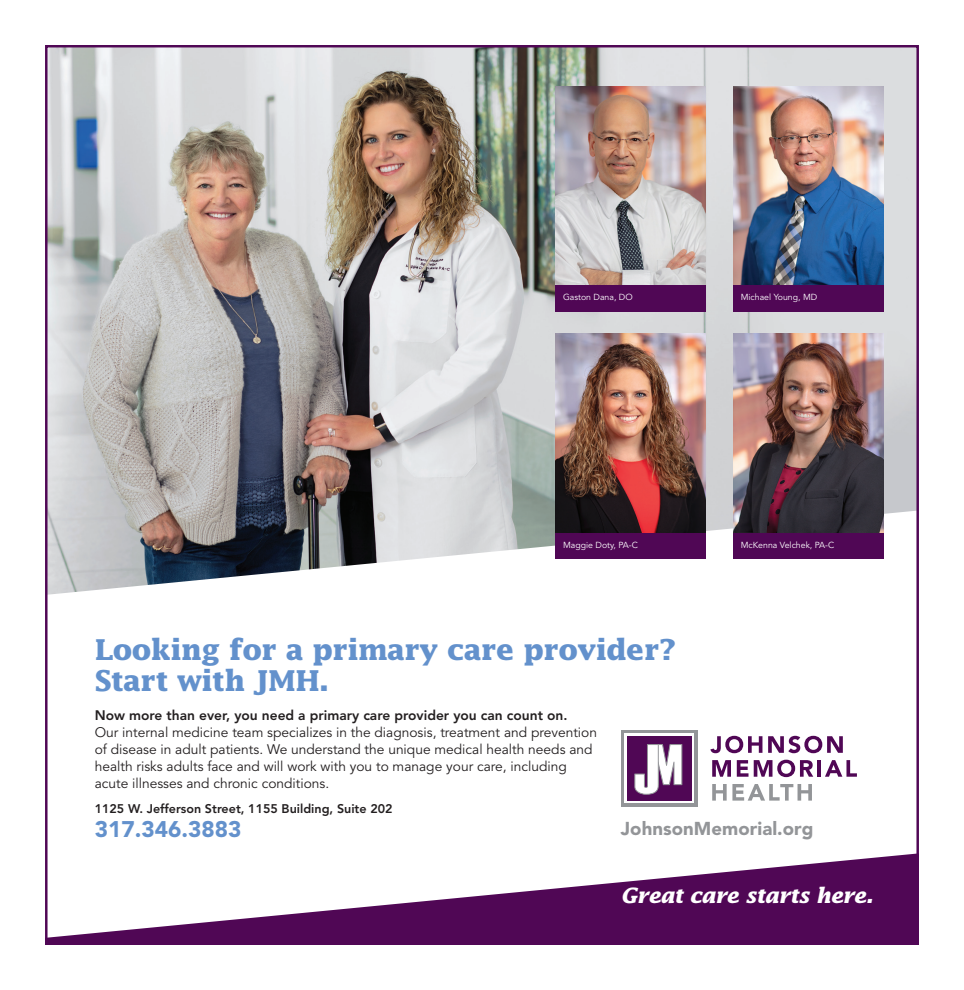
<style>
.page{position:relative;width:964px;height:990px;background:#fff}
.page>*{position:absolute;margin:0;border:0;box-sizing:border-box;transform-origin:0 0}
.t1{font:700 28.75px/31.2px "Lucida";letter-spacing:-.02em;color:#6391cc}
.t2{font:900 22.5px "Avenir LT Std";color:#6391cc}
.t3{font:italic 700 21px "Lucida";letter-spacing:-.02em;color:#fff}
.t4{font:900 18.62px "Avenir LT Std";letter-spacing:.005em;color:#939598}
.t5{font:13.75px/16.9px "Avenir LT Std";color:#231f20}
.t6{font:800 12.5px "Avenir LT Std";color:#231f20}
.t7{font:8.75px "Avenir LT Std";color:#fff}
.s1{font-weight:800}
</style>
<div class="page">
<img style="left:48px;top:48px;width:867px;height:547px">
<div style="left:620px;top:730px;width:77px;height:77px;background:#939598"></div>
<svg style="left:624px;top:734px;width:70px;height:69px"></svg>
<div style="left:627px;top:736px;width:64px;height:64px;background:#500755"></div>
<svg style="left:634px;top:744px;width:48px;height:51px"></svg>
<svg style="left:710px;top:736px;width:132px;height:17px"></svg>
<svg style="left:712px;top:760px;width:18px;height:17px"></svg>
<svg style="left:736px;top:760px;width:76px;height:17px"></svg>
<hr style="left:817px;top:760px;width:3px;height:17px;background:#500755">
<svg style="left:825px;top:760px;width:31px;height:17px"></svg>
<svg style="left:712px;top:784px;width:14px;height:17px"></svg>
<svg style="left:732px;top:784px;width:79px;height:17px"></svg>
<svg style="left:45px;top:853px;width:873px;height:92px;fill:#500755"></svg>
<div style="left:732px;top:532px;width:150px;height:27px;background:#500755"></div>
<div style="left:732px;top:285px;width:150px;height:26px;background:#500755"></div>
<div style="left:555px;top:532px;width:150px;height:27px;background:#500755"></div>
<img style="left:732px;top:86px;width:150px;height:199px">
<img style="left:555px;top:334px;width:150px;height:198px">
<img style="left:732px;top:334px;width:150px;height:198px">
<div style="left:555px;top:285px;width:150px;height:26px;background:#500755"></div>
<img style="left:555px;top:86px;width:150px;height:199px">
<p class="t7" style="left:562px;top:292px;width:71px">Gaston Dana, DO</p>
<p class="t7" style="left:740px;top:292px;width:78px">Michael Young, MD</p>
<p class="t7" style="left:562px;top:540px;width:76px">Maggie Doty, PA-C</p>
<p class="t7" style="left:740px;top:540px;width:95px">McKenna Velchek, PA-C</p>
<p class="t1" style="left:95px;top:633px;width:582px">Looking for a primary care provider?<br>Start with JMH.</p>
<p class="t5" style="left:95px;top:708px;width:503px"><span class="s1">Now more than ever, you need a primary care provider you can count on.<br></span>Our internal medicine team specializes in the diagnosis, treatment and prevention of disease in adult patients. We understand the unique medical health needs and health risks adults face and will work with you to manage your care, including acute illnesses and chronic conditions.</p>
<p class="t6" style="left:95px;top:801px;width:299px">1125 W. Jefferson Street, 1155 Building, Suite 202</p>
<p class="t2" style="left:95px;top:815px;width:148px">317.346.3883</p>
<p class="t4" style="left:620px;top:817px;width:194px">JohnsonMemorial.org</p>
<p class="t3" style="left:620px;top:882px;width:253px">Great care starts here.</p>
</div>
